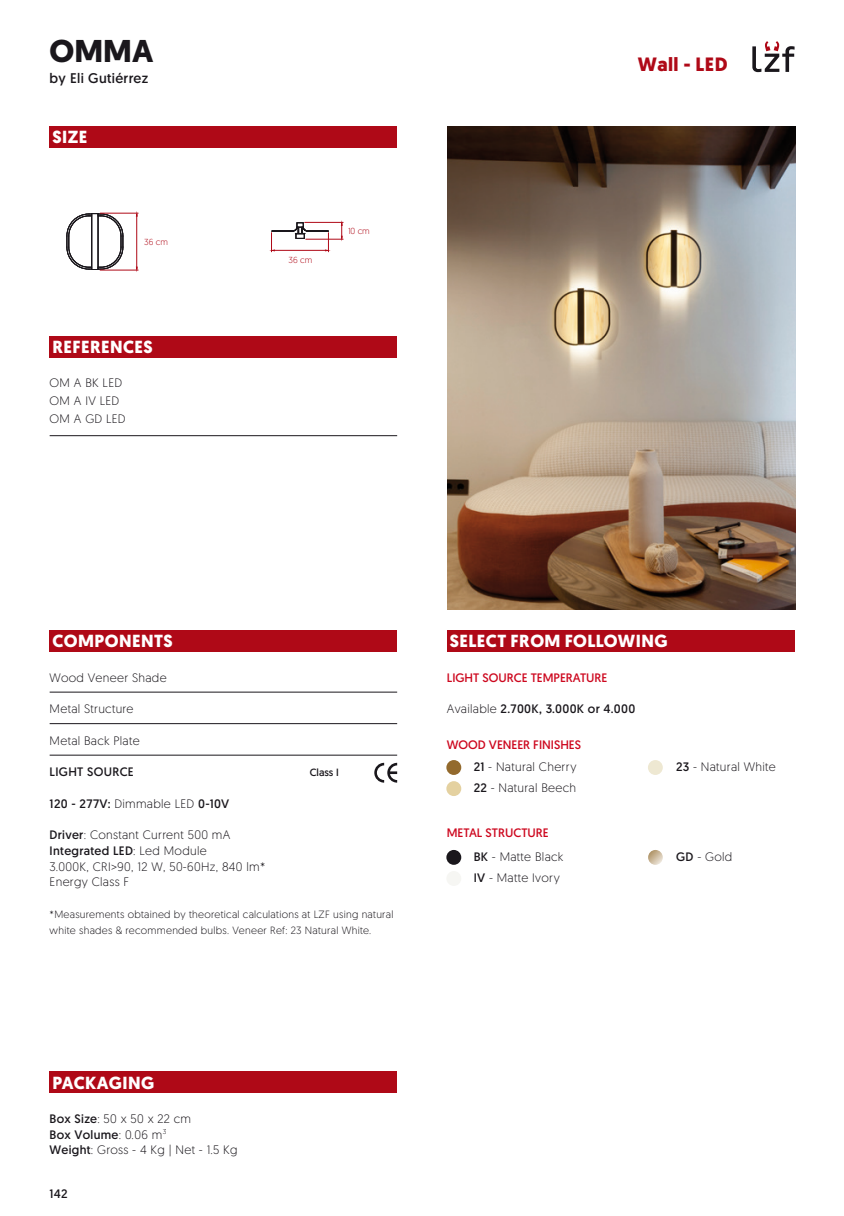
<style>
.page{position:relative;width:844px;height:1216px;background:#fff}
.page>*{position:absolute;margin:0;border:0;box-sizing:border-box;transform-origin:0 0}
.t1{font:700 31.5px "Geomanist";color:#1a171c}
.t2{font:700 19.25px "Geomanist";letter-spacing:.025em;color:#af0917}
.t3{font:700 17.5px "Geomanist";letter-spacing:.025em;color:#fff}
.t4{font:14px "Geomanist";letter-spacing:.025em;color:#1a171c}
.t5{font:300 12.25px/15.8px "Geomanist";letter-spacing:.025em;color:#1a171c}
.t6{font:12.25px "Geomanist";letter-spacing:.025em;color:#1a171c}
.t7{font:12.25px/24px "Geomanist";color:#cd071e}
.t8{font:300 10.5px/15.8px "Geomanist";letter-spacing:.025em;color:#1a171c}
.t9{font:10.5px "Geomanist";color:#1a171c}
.t10{font:300 8.75px "Geomanist";color:#af0917}
.s1{font-weight:300}
.s2{font-weight:400}
.s3{color:#1a171c}
.s4{font-weight:300;color:#1a171c}
</style>
<div class="page">
<div style="left:446px;top:630px;width:348px;height:21px;background:#af0917"></div>
<div style="left:50px;top:126px;width:347px;height:21px;background:#af0917"></div>
<div style="left:50px;top:336px;width:347px;height:21px;background:#af0917"></div>
<div style="left:50px;top:1071px;width:347px;height:21px;background:#af0917"></div>
<div style="left:50px;top:630px;width:347px;height:21px;background:#af0917"></div>
<svg style="left:752px;top:41px;width:42px;height:31px"></svg>
<img style="left:447px;top:126px;width:348px;height:483px">
<hr style="left:100px;top:270px;width:38px;height:1px;background:#af0917">
<hr style="left:304px;top:222px;width:39px;height:1px;background:#af0917">
<hr style="left:306px;top:239px;width:37px;height:1px;background:#af0917">
<svg style="left:341px;top:223px;width:1px;height:15px"></svg>
<svg style="left:67px;top:213px;width:262px;height:57px"></svg>
<hr style="left:50px;top:691px;width:347px;height:1px;background:#1a171c">
<hr style="left:50px;top:723px;width:347px;height:1px;background:#1a171c">
<hr style="left:50px;top:754px;width:347px;height:1px;background:#1a171c">
<svg style="left:374px;top:762px;width:23px;height:20px"></svg>
<hr style="left:50px;top:435px;width:347px;height:1px;background:#1a171c">
<div style="left:446px;top:849px;width:15px;height:15px;background:#1a171c;border-radius:50%"></div>
<div style="left:446px;top:871px;width:15px;height:14px;background:#f6f6f3;border-radius:50%"></div>
<svg style="left:648px;top:849px;width:14px;height:15px"></svg>
<div style="left:446px;top:760px;width:15px;height:15px;background:#936a2d;border-radius:50%"></div>
<div style="left:446px;top:781px;width:15px;height:15px;background:#e4d1a0;border-radius:50%"></div>
<div style="left:647px;top:760px;width:15px;height:15px;background:#eee8d2;border-radius:50%"></div>
<h1 class="t1" style="left:50px;top:30px;width:105px">OMMA</h1>
<p class="t4" style="left:50px;top:69px;width:100px">by Eli Gutiérrez</p>
<h3 class="t3" style="left:52px;top:125px;width:36px">SIZE</h3>
<p class="t10" style="left:144px;top:236px;width:25px">36 cm</p>
<h3 class="t3" style="left:52px;top:335px;width:102px">REFERENCES</h3>
<p class="t5" style="left:50px;top:373px;width:77px;line-height:18px">OM A BK LED<br>OM A IV LED<br>OM A GD LED</p>
<p class="t10" style="left:288px;top:254px;width:25px">36 cm</p>
<p class="t10" style="left:348px;top:225px;width:23px">10 cm</p>
<h2 class="t2" style="left:637px;top:51px;width:91px">Wall - LED</h2>
<h3 class="t3" style="left:52px;top:629px;width:122px">COMPONENTS</h3>
<p class="t5" style="left:50px;top:669px;width:118px">Wood Veneer Shade</p>
<p class="t5" style="left:50px;top:700px;width:85px">Metal Structure</p>
<p class="t5" style="left:50px;top:732px;width:91px">Metal Back Plate</p>
<p class="t6" style="left:50px;top:763px;width:86px">LIGHT SOURCE</p>
<p class="t6" style="left:50px;top:795px;width:181px">120 - 277V: <span class="s1">Dimmable LED</span> 0-10V</p>
<p class="t5" style="left:50px;top:826px;width:217px"><span class="s2">Driver</span>: Constant Current 500 mA<br><span class="s2">Integrated LED</span>: Led Module<br>3.000K, CRI&gt;90, 12 W, 50-60Hz, 840 lm*<br>Energy Class F</p>
<p class="t8" style="left:50px;top:906px;width:345px">*Measurements obtained by theoretical calculations at LZF using natural white shades &amp; recommended bulbs. Veneer Ref: 23 Natural White.</p>
<p class="t9" style="left:310px;top:765px;width:30px">Class I</p>
<h3 class="t3" style="left:449px;top:629px;width:219px">SELECT FROM FOLLOWING</h3>
<p class="t7" style="left:446px;top:665px;width:162px">LIGHT SOURCE TEMPERATURE</p>
<p class="t6" style="left:446px;top:700px;width:190px"><span class="s1">Available</span> 2.700K, 3.000K or 4.000</p>
<p class="t7" style="left:446px;top:732px;width:136px">WOOD VENEER FINISHES</p>
<p class="t5" style="left:473px;top:756px;width:104px;line-height:21px"><span class="s2">21</span> - Natural Cherry<br><span class="s2">22</span> - Natural Beech</p>
<p class="t5" style="left:675px;top:758px;width:101px"><span class="s2">23</span> - Natural White</p>
<p class="t7" style="left:473px;top:820px;width:91px;text-indent:-27px">METAL STRUCTURE<br><span class="s3">BK</span> <span class="s4">- Matte Black</span></p>
<p class="t5" style="left:473px;top:869px;width:88px"><span class="s2">IV</span> - Matte Ivory</p>
<p class="t5" style="left:676px;top:848px;width:58px"><span class="s2">GD</span> - Gold</p>
<h3 class="t3" style="left:52px;top:1070px;width:103px">PACKAGING</h3>
<p class="t5" style="left:50px;top:1110px;width:189px"><span class="s2">Box Size</span>: 50 x 50 x 22 cm<br><span class="s2">Box Volume</span>: 0.06 m<sup>3<br></sup><span class="s2">Weight</span>: Gross - 4 Kg | Net - 1.5 Kg</p>
<p class="t6" style="left:50px;top:1185px;width:20px">142</p>
</div>
